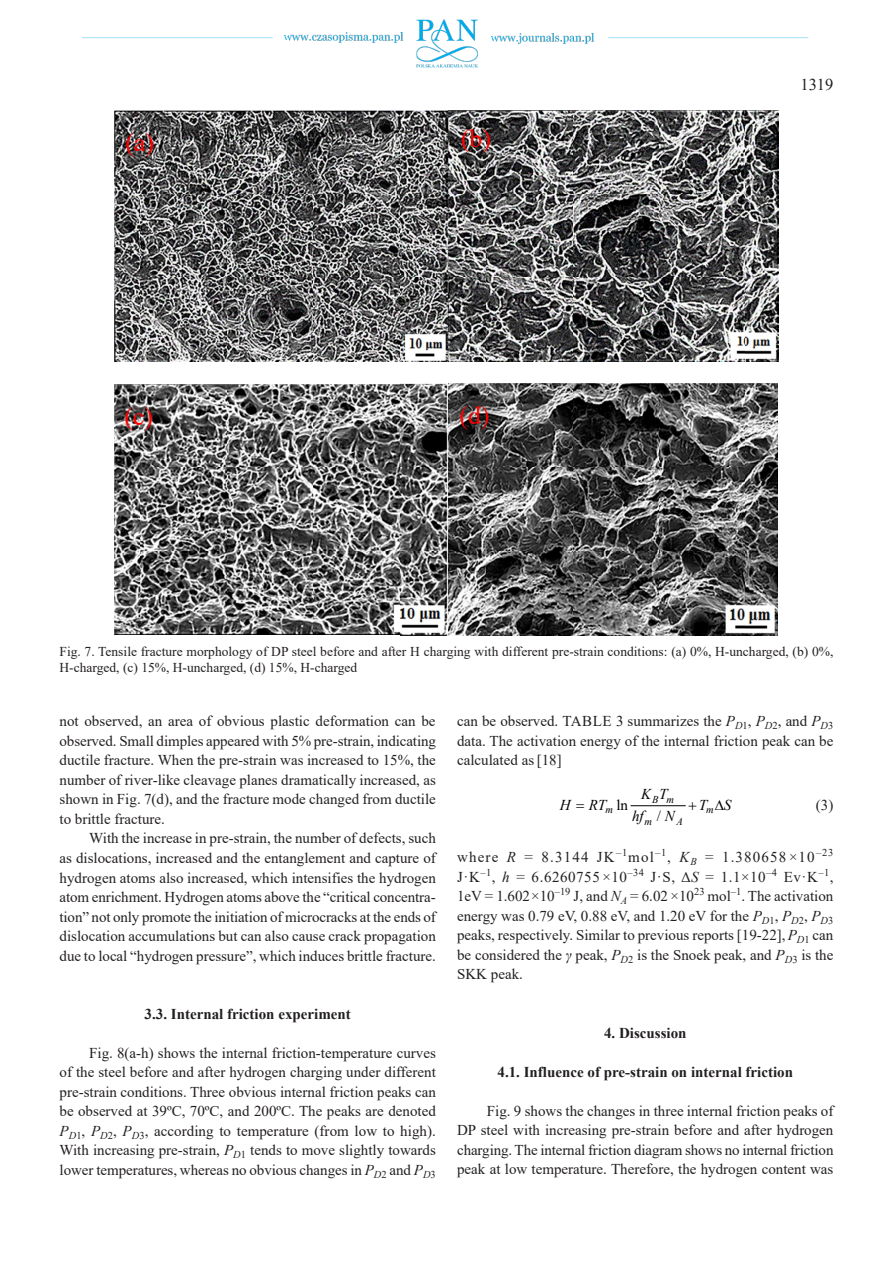
<style>
.page{position:relative;width:893px;height:1263px;background:#fff}
.page>*{position:absolute;margin:0;border:0;box-sizing:border-box;transform-origin:0 0}
.t1{font:25.8px "Times New Roman";color:#f00}
.t2{font:16.5px "Times New Roman";color:#231f20}
.t3{font:15px/19.5px "Times New Roman";color:#231f20;text-align:justify}
.t4{font:700 15px "Times New Roman";color:#231f20}
.t5{font:italic 15px "Times New Roman";color:#000}
.t6{font:15px "Times New Roman";color:#000}
.t7{font:13.5px/16.2px "Times New Roman";color:#231f20}
.t8{font:italic 10.5px "Times New Roman";color:#000}
.s1{font-style:italic}
</style>
<div class="page">
<img style="left:82px;top:19px;width:727px;height:49px">
<hr style="left:631px;top:805px;width:54px;height:1px;background:#000">
<img style="left:115px;top:111px;width:663px;height:250px">
<img style="left:115px;top:383px;width:662px;height:252px">
<h1 class="t1" style="left:125px;top:125px;width:30px">(a)</h1>
<h1 class="t1" style="left:124px;top:398px;width:30px">(c)</h1>
<h1 class="t1" style="left:461px;top:120px;width:32px">(b)</h1>
<h1 class="t1" style="left:459px;top:397px;width:32px">(d)</h1>
<p class="t2" style="left:800px;top:73px;width:34px">1319</p>
<p class="t7" style="left:60px;top:642px;width:775px">Fig. 7. Tensile fracture morphology of DP steel before and after H charging with different pre-strain conditions: (a) 0%, H-uncharged, (b) 0%,<br>H-charged, (c) 15%, H-uncharged, (d) 15%, H-charged</p>
<p class="t3" style="left:60px;top:711px;width:378px">not observed, an area of obvious plastic deformation can be observed. Small dimples appeared with 5% pre-strain, indicating ductile fracture. When the pre-strain was increased to 15%, the number of river-like cleavage planes dramatically increased, as shown in Fig. 7(d), and the fracture mode changed from ductile to brittle fracture.</p>
<p class="t3" style="left:60px;top:828px;width:378px;text-indent:30px">With the increase in pre-strain, the number of defects, such as dislocations, increased and the entanglement and capture of hydrogen atoms also increased, which intensifies the hydrogen atom enrichment. Hydrogen atoms above the “critical concentra&shy;tion” not only promote the initiation of microcracks at the ends of dislocation accumulations but can also cause crack propagation due to local “hydrogen pressure”, which induces brittle fracture.</p>
<p class="t4" style="left:145px;top:1003px;width:208px">3.3. Internal friction experiment</p>
<p class="t3" style="left:60px;top:1043px;width:378px;text-indent:30px">Fig. 8(a-h) shows the internal friction-temperature curves of the steel before and after hydrogen charging under different pre-strain conditions. Three obvious internal friction peaks can be observed at 39ºC, 70ºC, and 200ºC. The peaks are denoted <span class="s1">P</span><sub>D</sub><sub>1</sub>, <span class="s1">P</span><sub>D</sub><sub>2</sub>, <span class="s1">P</span><sub>D</sub><sub>3</sub>, according to temperature (from low to high).<br>With increasing pre-strain, <span class="s1">P</span><sub>D</sub><sub>1</sub> tends to move slightly towards lower temperatures, whereas no obvious changes in <span class="s1">P</span><sub>D</sub><sub>2</sub> and <span class="s1">P</span><sub>D</sub><sub>3</sub></p>
<p class="t3" style="left:457px;top:711px;width:378px">can be observed. Tabl e 3 summarizes the <span class="s1">P</span><sub>D</sub><sub>1</sub>, <span class="s1">P</span><sub>D</sub><sub>2</sub>, and <span class="s1">P</span><sub>D</sub><sub>3 </sub>data. The activation energy of the internal friction peak can be calculated as [18]</p>
<p class="t6" style="left:617px;top:794px;width:13px">ln</p>
<p class="t6" style="left:657px;top:806px;width:20px">/ <span class="s1">N</span></p>
<p class="t5" style="left:641px;top:784px;width:28px">K T</p>
<p class="t8" style="left:652px;top:793px;width:23px">B m</p>
<p class="t3" style="left:816px;top:794px;width:19px">(3)</p>
<p class="t3" style="left:457px;top:847px;width:378px">where <span class="s1">R</span> = 8.3144 JK<sup>–1</sup>mol<sup>–1</sup>, <span class="s1">K</span><sub>B</sub> = 1.380658×10<sup>–23<br></sup>J·K<sup>–1</sup>, <span class="s1">h</span> = 6.6260755 ×10<sup>–34</sup> J·S, Δ<span class="s1">S</span> = 1.1×10<sup>–4</sup> Ev·K<sup>–1</sup>, 1eV = 1.602×10<sup>–19</sup> J, and <span class="s1">N</span><sub>A</sub> = 6.02 ×10<sup>23</sup> mol<sup>–1</sup>. The activation energy was 0.79 eV, 0.88 eV, and 1.20 eV for the <span class="s1">P</span><sub>D</sub><sub>1</sub>, <span class="s1">P</span><sub>D</sub><sub>2</sub>, <span class="s1">P</span><sub>D</sub><sub>3 </sub>peaks, respectively. Similar to previous reports [19-22],<span class="s1">P</span><sub>D</sub><sub>1</sub> can be considered the <span class="s1">γ</span> peak, <span class="s1">P</span><sub>D</sub><sub>2</sub> is the Snoek peak, and <span class="s1">P</span><sub>D</sub><sub>3</sub> is the SKK peak.</p>
<p class="t5" style="left:560px;top:794px;width:48px">H RT</p>
<p class="t5" style="left:699px;top:794px;width:34px">T S</p>
<p class="t5" style="left:632px;top:806px;width:13px">hf</p>
<p class="t8" style="left:605px;top:803px;width:9px">m</p>
<p class="t8" style="left:706px;top:803px;width:9px">m</p>
<p class="t8" style="left:645px;top:814px;width:9px">m</p>
<p class="t8" style="left:676px;top:814px;width:8px">A</p>
<p class="t4" style="left:604px;top:1022px;width:84px">4. Discussion</p>
<p class="t4" style="left:497px;top:1061px;width:297px">4.1. Influence of pre-strain on internal friction</p>
<p class="t3" style="left:457px;top:1100px;width:378px;text-indent:30px">Fig. 9 shows the changes in three internal friction peaks of DP steel with increasing pre-strain before and after hydrogen charging. The internal friction diagram shows no internal friction peak at low temperature. Therefore, the hydrogen content was</p>
</div>
